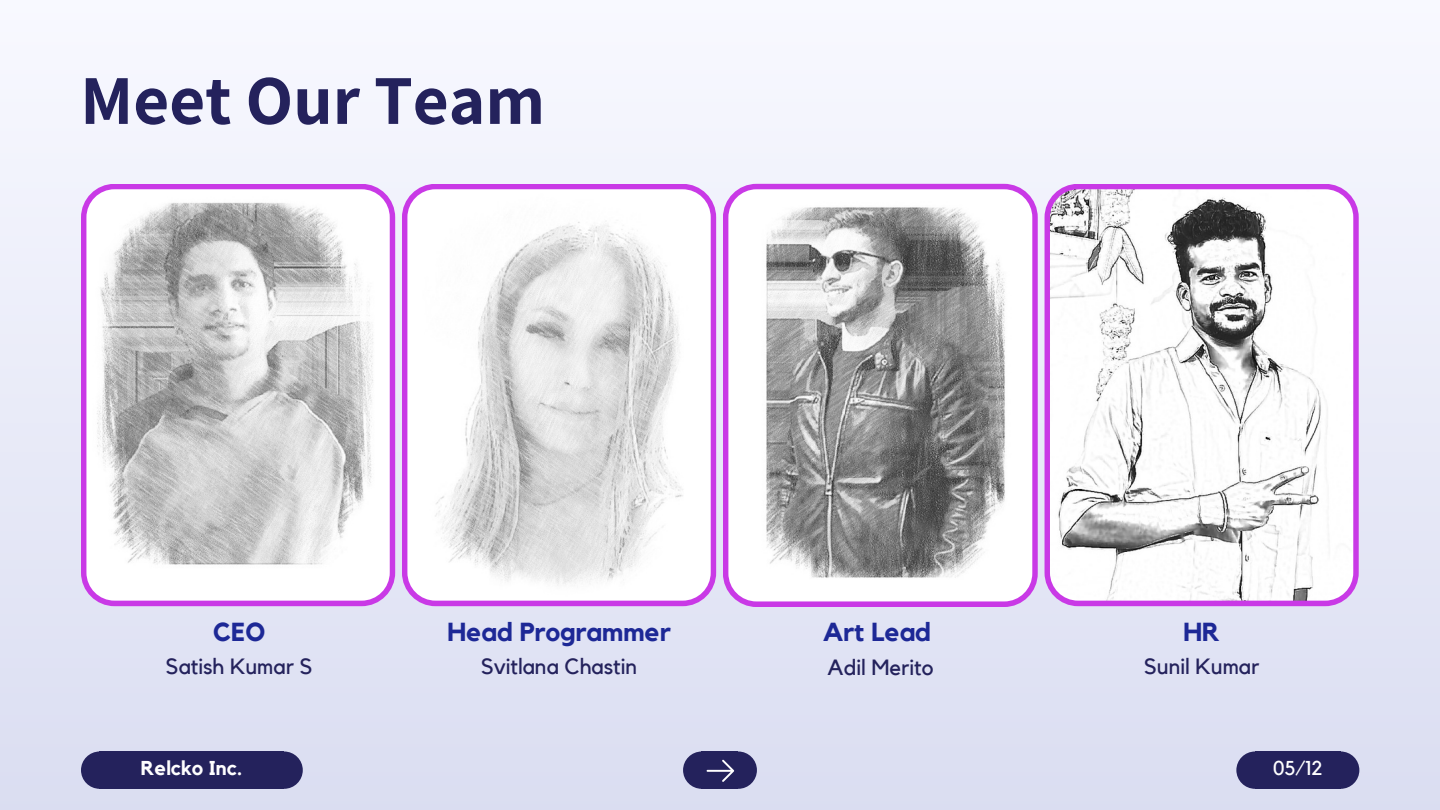
<style>
.page{position:relative;width:1440px;height:810px;background:#fff}
.page>*{position:absolute;margin:0;border:0;box-sizing:border-box;transform-origin:0 0}
.t1{font:700 70px "Assistant";color:#24225c}
.t2{font:700 26px "Kollektif";color:#1d2896}
.t3{font:22px "Kollektif";color:#24225c}
.t4{font:700 20px "Kollektif";color:#fefefe}
.t5{font:20px "Kollektif";color:#fff}
</style>
<div class="page">
<div style="left:719px;top:0;width:721px;height:810px;background:linear-gradient(to bottom,#f8f9ff,#daddf1)"></div>
<div style="left:0;top:0;width:720px;height:810px;background:linear-gradient(to bottom,#f8f9ff,#daddf1)"></div>
<svg style="left:81px;top:184px;width:314px;height:422px"></svg>
<svg style="left:1045px;top:184px;width:314px;height:422px"></svg>
<svg style="left:723px;top:184px;width:315px;height:423px"></svg>
<svg style="left:402px;top:184px;width:314px;height:422px"></svg>
<div style="left:81px;top:752px;width:37px;height:37px;background:#24225c;border-radius:50%"></div>
<div style="left:265px;top:752px;width:38px;height:37px;background:#24225c;border-radius:50%"></div>
<div style="left:100px;top:751px;width:184px;height:38px;background:#24225c"></div>
<div style="left:1236px;top:752px;width:38px;height:37px;background:#24225c;border-radius:50%"></div>
<div style="left:1322px;top:752px;width:37px;height:37px;background:#24225c;border-radius:50%"></div>
<div style="left:1255px;top:751px;width:86px;height:38px;background:#24225c"></div>
<div style="left:683px;top:752px;width:37px;height:37px;background:#24225c;border-radius:50%"></div>
<div style="left:720px;top:752px;width:37px;height:37px;background:#24225c;border-radius:50%"></div>
<div style="left:702px;top:751px;width:36px;height:38px;background:#24225c"></div>
<svg style="left:707px;top:760px;width:27px;height:22px"></svg>
<h1 class="t1" style="left:80px;top:53px;width:466px">Meet Our Team</h1>
<p class="t2" style="left:213px;top:617px;width:53px">CEO</p>
<p class="t2" style="left:447px;top:617px;width:225px">Head Programmer</p>
<p class="t2" style="left:823px;top:617px;width:110px">Art Lead</p>
<p class="t2" style="left:1183px;top:617px;width:38px">HR</p>
<p class="t3" style="left:166px;top:653px;width:148px">Satish Kumar S</p>
<p class="t3" style="left:481px;top:653px;width:158px">Svitlana Chastin</p>
<p class="t3" style="left:828px;top:654px;width:107px">Adil Merito</p>
<p class="t3" style="left:1144px;top:653px;width:117px">Sunil Kumar</p>
<p class="t4" style="left:141px;top:757px;width:103px">Relcko Inc.</p>
<p class="t5" style="left:1273px;top:757px;width:51px">05/12</p>
</div>
